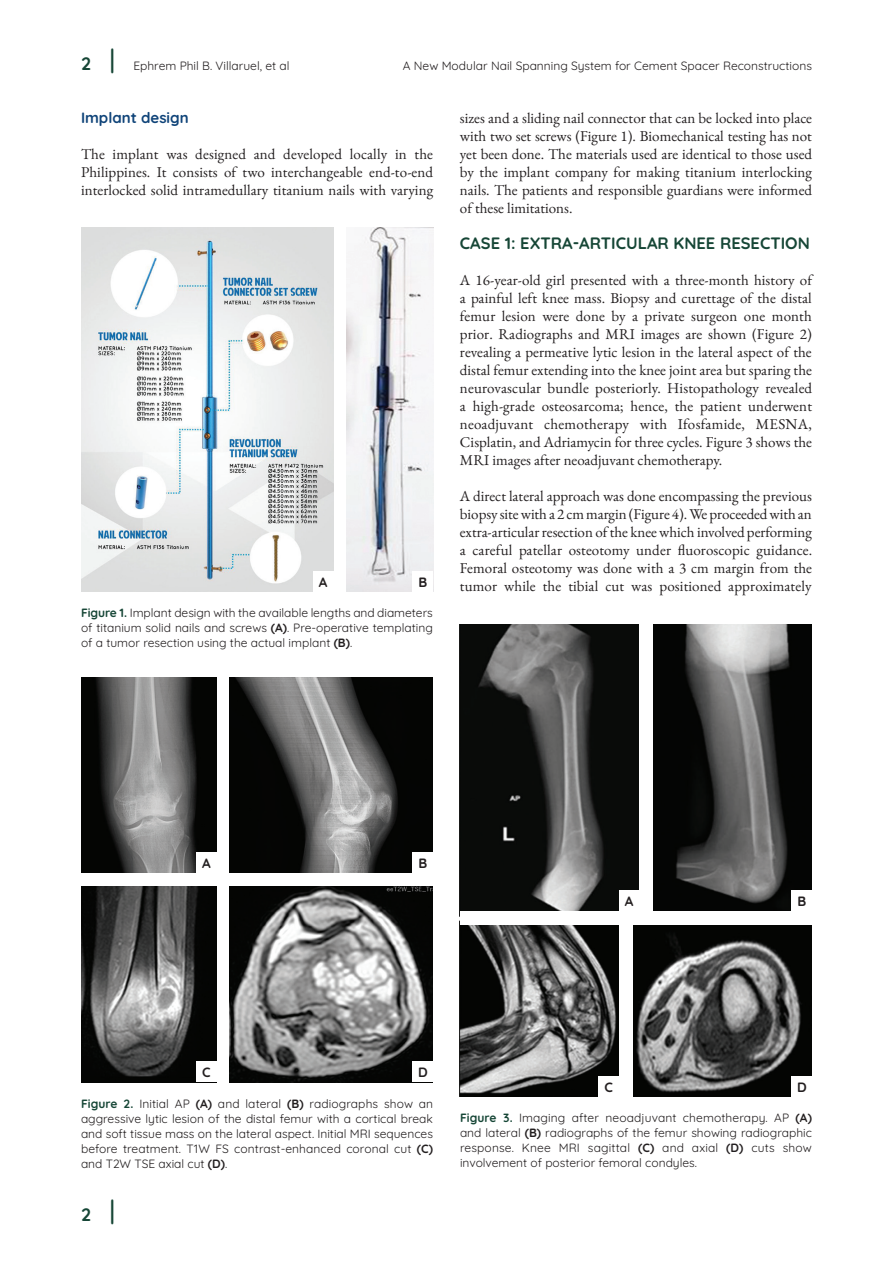
<style>
.page{position:relative;width:893px;height:1263px;background:#fff}
.page>*{position:absolute;margin:0;border:0;box-sizing:border-box;transform-origin:0 0}
.t1{font:700 18px "Quicksand";color:#164636}
.t2{font:700 16.5px "Quicksand";color:#164636}
.t3{font:15px/18px "EB Garamond";letter-spacing:.005em;color:#231f20;text-align:justify}
.t4{font:700 15px "Quicksand";color:#104479}
.t5{font:700 13.5px "Quicksand";color:#231f20}
.t6{font:12px/15px "Quicksand";color:#231f20;text-align:justify}
.s1{font-size:27px}
.s2{font-weight:700;color:#164636}
.s3{font-weight:700}
</style>
<div class="page">
<img style="left:81px;top:227px;width:252px;height:365px">
<img style="left:347px;top:227px;width:86px;height:365px">
<div style="left:313px;top:571px;width:20px;height:21px;background:#fff"></div>
<div style="left:413px;top:571px;width:20px;height:21px;background:#fff"></div>
<img style="left:81px;top:677px;width:135px;height:196px">
<img style="left:81px;top:886px;width:135px;height:196px">
<img style="left:230px;top:677px;width:203px;height:196px">
<img style="left:230px;top:886px;width:203px;height:196px">
<div style="left:196px;top:852px;width:20px;height:21px;background:#fff"></div>
<div style="left:196px;top:1062px;width:20px;height:20px;background:#fff"></div>
<div style="left:413px;top:852px;width:20px;height:21px;background:#fff"></div>
<div style="left:413px;top:1062px;width:20px;height:20px;background:#fff"></div>
<img style="left:460px;top:624px;width:352px;height:473px">
<div style="left:599px;top:1077px;width:20px;height:20px;background:#fff"></div>
<div style="left:792px;top:891px;width:20px;height:20px;background:#fff"></div>
<div style="left:792px;top:1077px;width:20px;height:20px;background:#fff"></div>
<div style="left:460px;top:911px;width:352px;height:13px;background:#fff"></div>
<div style="left:619px;top:920px;width:13px;height:177px;background:#fff"></div>
<div style="left:619px;top:891px;width:20px;height:20px;background:#fff"></div>
<div style="left:639px;top:624px;width:14px;height:289px;background:#fff"></div>
<p class="t1" style="left:81px;top:49px;width:35px">2 <span class="s1">|</span></p>
<p class="t6" style="left:133px;top:57px;width:158px">Ephrem Phil B. Villaruel, et al</p>
<p class="t6" style="left:403px;top:57px;width:411px">A New Modular Nail Spanning System for Cement Spacer Reconstructions</p>
<p class="t4" style="left:81px;top:105px;width:109px">IMPLANT DESIGN</p>
<p class="t3" style="left:81px;top:145px;width:354px">The implant was designed and developed locally in the Philippines. It consists of two interchangeable end-to-end interlocked solid intramedullary titanium nails with varying</p>
<p class="t5" style="left:319px;top:571px;width:10px">A</p>
<p class="t5" style="left:418px;top:571px;width:10px">B</p>
<p class="t6" style="left:81px;top:604px;width:353px"><span class="s2">FIGURE 1.</span> Implant design with the available lengths and diameters of titanium solid nails and screws <span class="s3">(A)</span>. Pre-operative templating of a tumor resection using the actual implant <span class="s3">(B)</span>.</p>
<p class="t3" style="left:460px;top:109px;width:354px">sizes and a sliding nail connector that can be locked into place with two set screws (Figure 1). Biomechanical testing has not yet been done. The materials used are identical to those used by the implant company for making titanium interlocking nails. The patients and responsible guardians were informed of these limitations.</p>
<p class="t2" style="left:460px;top:230px;width:351px">CASE 1: EXTRA-ARTICULAR KNEE RESECTION</p>
<p class="t3" style="left:460px;top:271px;width:354px">A 16-year-old girl presented with a three-month history of a painful left knee mass. Biopsy and curettage of the distal femur lesion were done by a private surgeon one month prior. Radiographs and MRI images are shown (Figure 2) revealing a permeative lytic lesion in the lateral aspect of the distal femur extending into the knee joint area but sparing the neurovascular bundle posteriorly. Histopathology revealed a high-grade osteosarcoma; hence, the patient underwent neoadjuvant chemotherapy with Ifosfamide, MESNA, Cisplatin, and Adriamycin for three cycles. Figure 3 shows the MRI images after neoadjuvant chemotherapy.</p>
<p class="t3" style="left:460px;top:487px;width:354px">A direct lateral approach was done encompassing the previous biopsy site with a 2 cm margin (Figure 4). We proceeded with an extra-articular resection of the knee which involved performing a careful patellar osteotomy under fluoroscopic guidance.<br>Femoral osteotomy was done with a 3 cm margin from the tumor while the tibial cut was positioned approximately</p>
<p class="t5" style="left:202px;top:852px;width:10px">A</p>
<p class="t5" style="left:418px;top:852px;width:10px">B</p>
<p class="t5" style="left:625px;top:890px;width:10px">A</p>
<p class="t5" style="left:797px;top:890px;width:10px">B</p>
<p class="t5" style="left:202px;top:1061px;width:10px">C</p>
<p class="t5" style="left:418px;top:1061px;width:11px">D</p>
<p class="t6" style="left:81px;top:1094px;width:354px"><span class="s2">FIGURE 2.</span> Initial AP <span class="s3">(A)</span> and lateral <span class="s3">(B)</span> radiographs show an aggressive lytic lesion of the distal femur with a cortical break and soft tissue mass on the lateral aspect. Initial MRI sequences before treatment. T1W FS contrast-enhanced coronal cut <span class="s3">(C) </span>and T2W TSE axial cut <span class="s3">(D)</span>.</p>
<p class="t1" style="left:81px;top:1199px;width:35px">2 <span class="s1">|</span></p>
<p class="t5" style="left:604px;top:1076px;width:10px">C</p>
<p class="t5" style="left:797px;top:1076px;width:11px">D</p>
<p class="t6" style="left:460px;top:1109px;width:353px"><span class="s2">FIGURE 3.</span> Imaging after neoadjuvant chemotherapy. AP <span class="s3">(A) </span>and lateral <span class="s3">(B)</span> radiographs of the femur showing radiographic response. Knee MRI sagittal <span class="s3">(C)</span> and axial <span class="s3">(D)</span> cuts show involvement of posterior femoral condyles.</p>
</div>
